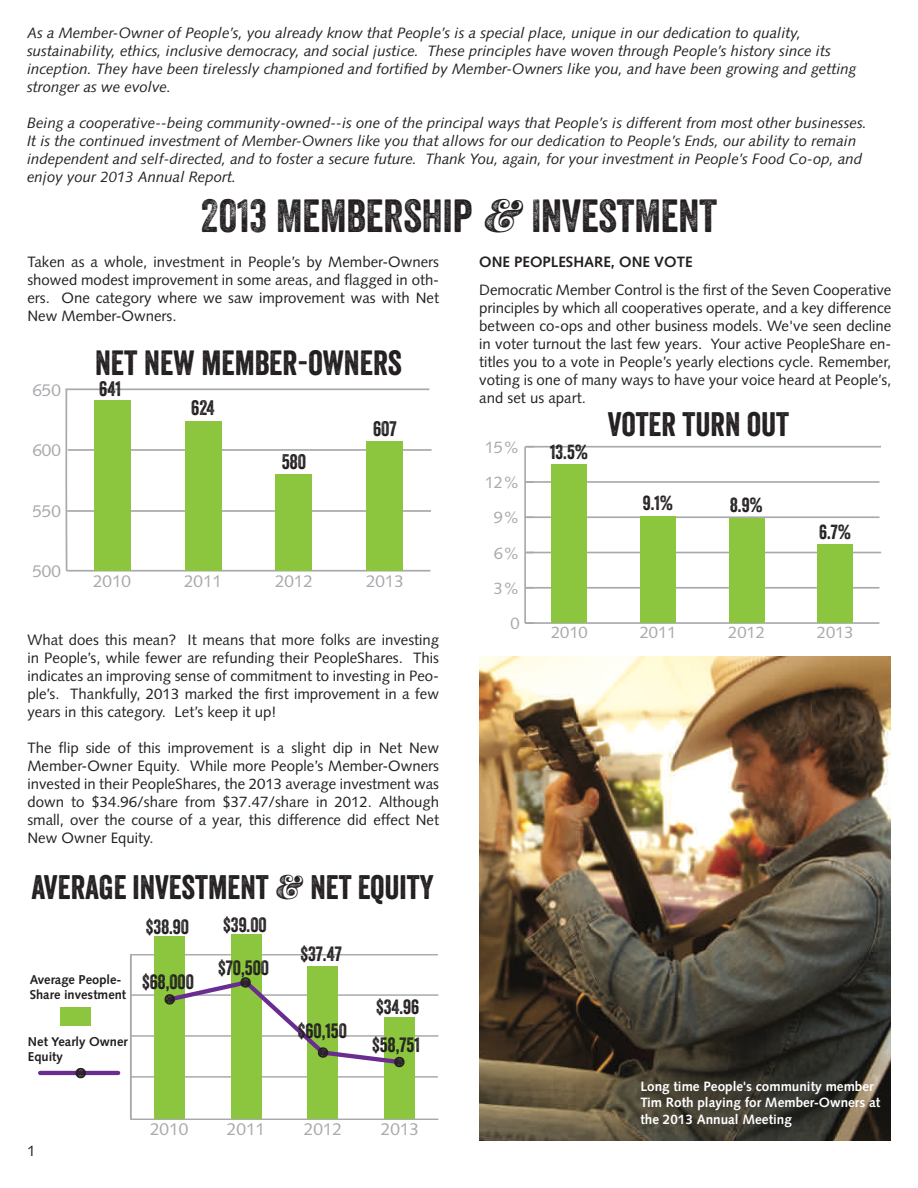
<style>
.page{position:relative;width:918px;height:1188px;background:#fff}
.page>*{position:absolute;margin:0;border:0;box-sizing:border-box;transform-origin:0 0}
.t1{font:45px "Veneer Two";color:#231f20}
.t2{font:34.05px "Veneer";color:#231f20}
.t3{font:33px "Veneer";color:#231f20}
.t4{font:20.4px "Veneer";color:#231f20}
.t5{font:20.1px "Veneer";color:#231f20}
.t6{font:19.8px "Veneer";color:#231f20}
.t7{font:17.1px "Syntax LT Std";color:#a8a9ad}
.t8{font:16.95px "Syntax LT Std";color:#a8a9ad}
.t9{font:16.5px "Syntax LT Std";color:#a8a9ad}
.t10{font:15px/18px "Syntax LT Std";color:#231f20;text-align:justify}
.t11{font:italic 15px/18px "Syntax LT Std";color:#231f20}
.t12{font:700 15px "Syntax LT Std";color:#231f20}
.t13{font:700 13.5px/16.2px "Syntax LT Std";color:#fff}
.t14{font:700 12.9px/15.5px "Syntax LT Std";color:#231f20}
.s1{font-family:"Veneer Extras";font-style:italic}
.s2{font-family:"Veneer Extras"}
</style>
<div class="page">
<hr style="left:131px;top:1119px;width:307px;height:1px;background:#a8a9ad">
<hr style="left:130px;top:954px;width:308px;height:1px;background:#a8a9ad">
<hr style="left:131px;top:994px;width:307px;height:2px;background:#a8a9ad">
<hr style="left:131px;top:1035px;width:307px;height:2px;background:#a8a9ad">
<hr style="left:130px;top:1076px;width:308px;height:2px;background:#a8a9ad">
<svg style="left:130px;top:955px;width:2px;height:165px"></svg>
<div style="left:154px;top:936px;width:31px;height:183px;background:#8bc63e"></div>
<div style="left:231px;top:934px;width:30px;height:185px;background:#8bc63e"></div>
<div style="left:308px;top:966px;width:30px;height:153px;background:#8bc63e"></div>
<div style="left:385px;top:1017px;width:30px;height:102px;background:#8bc63e"></div>
<div style="left:60px;top:1008px;width:31px;height:18px;background:#8bc63e"></div>
<hr style="left:40px;top:1071px;width:78px;height:4px;background:#692c91">
<svg style="left:76px;top:1068px;width:10px;height:10px"></svg>
<svg style="left:165px;top:976px;width:240px;height:91px"></svg>
<hr style="left:67px;top:570px;width:363px;height:2px;background:#a8a9ad">
<hr style="left:68px;top:449px;width:364px;height:2px;background:#a8a9ad">
<hr style="left:67px;top:510px;width:364px;height:2px;background:#a8a9ad">
<hr style="left:66px;top:388px;width:363px;height:2px;background:#a8a9ad">
<svg style="left:65px;top:388px;width:3px;height:184px"></svg>
<div style="left:94px;top:401px;width:36px;height:170px;background:#8bc63e"></div>
<div style="left:185px;top:421px;width:36px;height:150px;background:#8bc63e"></div>
<div style="left:276px;top:474px;width:36px;height:97px;background:#8bc63e"></div>
<div style="left:367px;top:442px;width:36px;height:129px;background:#8bc63e"></div>
<hr style="left:525px;top:622px;width:354px;height:2px;background:#a8a9ad">
<hr style="left:525px;top:587px;width:354px;height:2px;background:#a8a9ad">
<hr style="left:527px;top:552px;width:354px;height:1px;background:#a8a9ad">
<hr style="left:525px;top:516px;width:354px;height:2px;background:#a8a9ad">
<hr style="left:525px;top:481px;width:354px;height:2px;background:#a8a9ad">
<hr style="left:527px;top:446px;width:354px;height:2px;background:#a8a9ad">
<hr style="left:524px;top:447px;width:2px;height:176px;background:#a8a9ad">
<div style="left:552px;top:464px;width:35px;height:159px;background:#8bc63e"></div>
<div style="left:640px;top:516px;width:36px;height:107px;background:#8bc63e"></div>
<div style="left:729px;top:518px;width:35px;height:105px;background:#8bc63e"></div>
<div style="left:817px;top:544px;width:36px;height:79px;background:#8bc63e"></div>
<img style="left:479px;top:656px;width:412px;height:484px">
<p class="t11" style="left:27px;top:24px;width:831px">As a Member-Owner of People’s, you already know that People’s is a special place, unique in our dedication to quality, sustainability, ethics, inclusive democracy, and social justice. These principles have woven through People’s history since its inception. They have been tirelessly championed and fortified by Member-Owners like you, and have been growing and getting stronger as we evolve.</p>
<p class="t11" style="left:27px;top:114px;width:842px">Being a cooperative--being community-owned--is one of the principal ways that People’s is different from most other businesses.<br>It is the continued investment of Member-Owners like you that allows for our dedication to People’s Ends, our ability to remain independent and self-directed, and to foster a secure future. Thank You, again, for your investment in People’s Food Co-op, and enjoy your 2013 Annual Report.</p>
<h1 class="t1" style="left:201px;top:188px;width:518px">2013 MEMBERSHIP <span class="s1">O</span> INVESTMENT</h1>
<p class="t10" style="left:27px;top:253px;width:413px">Taken as a whole, investment in People’s by Member-Owners showed modest improvement in some areas, and flagged in oth&shy;ers. One category where we saw improvement was with Net New Member-Owners.</p>
<p class="t12" style="left:479px;top:253px;width:215px">ONE PEOPLESHARE, ONE VOTE</p>
<p class="t10" style="left:479px;top:281px;width:414px">Democratic Member Control is the first of the Seven Cooperative principles by which all cooperatives operate, and a key difference between co-ops and other business models. We've seen decline in voter turnout the last few years. Your active PeopleShare en&shy;titles you to a vote in People’s yearly elections cycle. Remember, voting is one of many ways to have your voice heard at People’s, and set us apart.</p>
<h2 class="t2" style="left:95px;top:342px;width:308px">NET NEW MEMBER-OWNERS</h2>
<h3 class="t4" style="left:99px;top:376px;width:23px">641</h3>
<p class="t8" style="left:33px;top:380px;width:30px">650</p>
<h3 class="t4" style="left:191px;top:396px;width:25px">624</h3>
<h3 class="t3" style="left:608px;top:404px;width:183px">VOTER TURN OUT</h3>
<h3 class="t4" style="left:373px;top:416px;width:25px">607</h3>
<p class="t8" style="left:33px;top:441px;width:30px">600</p>
<p class="t8" style="left:33px;top:501px;width:30px">550</p>
<p class="t8" style="left:33px;top:561px;width:30px">500</p>
<h3 class="t4" style="left:282px;top:450px;width:26px">580</h3>
<p class="t8" style="left:93px;top:571px;width:39px">2010</p>
<p class="t8" style="left:184px;top:571px;width:39px">2011</p>
<p class="t8" style="left:275px;top:571px;width:39px">2012</p>
<p class="t8" style="left:366px;top:571px;width:39px">2013</p>
<p class="t10" style="left:27px;top:631px;width:413px">What does this mean? It means that more folks are investing in People’s, while fewer are refunding their PeopleShares. This indicates an improving sense of commitment to investing in Peo&shy;ple’s. Thankfully, 2013 marked the first improvement in a few years in this category. Let’s keep it up!</p>
<p class="t10" style="left:27px;top:739px;width:413px">The flip side of this improvement is a slight dip in Net New Member-Owner Equity. While more People’s Member-Owners invested in their PeopleShares, the 2013 average investment was down to $34.96/share from $37.47/share in 2012. Although small, over the course of a year, this difference did effect Net New Owner Equity.</p>
<h3 class="t3" style="left:31px;top:867px;width:404px">AVERAGE INVESTMENT <span class="s2">O</span> NET EQUITY</h3>
<p class="t14" style="left:30px;top:972px;width:98px">Average People-<br>Share investment</p>
<p class="t14" style="left:28px;top:1034px;width:101px">Net Yearly Owner<br>Equity</p>
<h3 class="t5" style="left:146px;top:915px;width:45px">$38.90</h3>
<h3 class="t5" style="left:142px;top:969px;width:53px">$68,000</h3>
<h3 class="t5" style="left:223px;top:912px;width:45px">$39.00</h3>
<h3 class="t5" style="left:218px;top:956px;width:52px">$70,500</h3>
<h3 class="t5" style="left:300px;top:942px;width:43px">$37.47</h3>
<h3 class="t5" style="left:298px;top:1018px;width:51px">$60,150</h3>
<h3 class="t5" style="left:376px;top:994px;width:45px">$34.96</h3>
<h3 class="t5" style="left:372px;top:1032px;width:49px">$58,751</h3>
<p class="t10" style="left:27px;top:1141px;width:10px">1</p>
<p class="t7" style="left:150px;top:1119px;width:40px">2010</p>
<p class="t7" style="left:227px;top:1119px;width:40px">2011</p>
<p class="t7" style="left:304px;top:1119px;width:40px">2012</p>
<p class="t7" style="left:381px;top:1119px;width:40px">2013</p>
<p class="t9" style="left:485px;top:437px;width:36px">15%</p>
<p class="t9" style="left:485px;top:473px;width:36px">12%</p>
<p class="t9" style="left:494px;top:508px;width:27px">9%</p>
<p class="t9" style="left:494px;top:543px;width:27px">6%</p>
<p class="t9" style="left:494px;top:579px;width:27px">3%</p>
<p class="t9" style="left:510px;top:614px;width:11px">0</p>
<h3 class="t6" style="left:550px;top:440px;width:40px">13.5%</h3>
<h3 class="t6" style="left:643px;top:491px;width:32px">9.1%</h3>
<h3 class="t6" style="left:730px;top:493px;width:34px">8.9%</h3>
<h3 class="t6" style="left:819px;top:520px;width:33px">6.7%</h3>
<p class="t9" style="left:551px;top:623px;width:38px">2010</p>
<p class="t9" style="left:640px;top:623px;width:38px">2011</p>
<p class="t9" style="left:728px;top:623px;width:38px">2012</p>
<p class="t9" style="left:817px;top:623px;width:38px">2013</p>
<p class="t13" style="left:640px;top:1079px;width:242px">Long time People's community member<br>Tim Roth playing for Member-Owners at the 2013 Annual Meeting</p>
</div>
